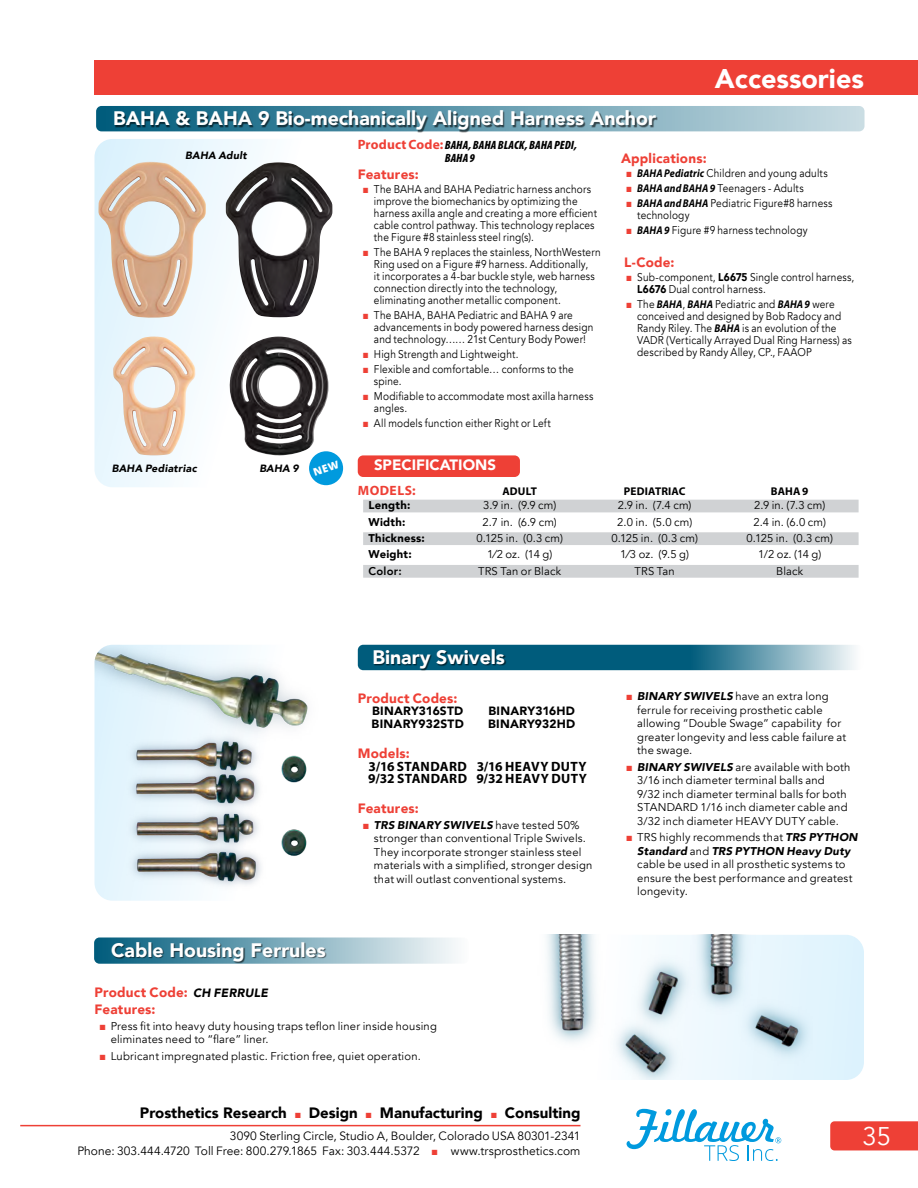
<style>
.page{position:relative;width:918px;height:1188px;background:#fff}
.page>*{position:absolute;margin:0;border:0;box-sizing:border-box;transform-origin:0 0}
.t1{font:900 27px "Avenir";color:#fff}
.t2{font:25.5px "Avenir";color:#fff}
.t3{font:900 19.5px "Avenir";color:#fff}
.t4{font:900 15px "Avenir";color:#000}
.t5{font:900 15px "Avenir";color:#fff}
.t6{font:900 13.5px/17.1px "Avenir";letter-spacing:.015em;color:#ee4036}
.t7{font:700 13.5px/12.8px "Myriad Pro";letter-spacing:.025em;color:#000}
.t8{font:700 13.5px "Myriad Pro";letter-spacing:.035em;color:#ee4036}
.t9{font:12px/15px "Avenir";letter-spacing:.005em;color:#000;text-align:right}
.t10{font:900 12px "Avenir";letter-spacing:.02em;color:#000}
.t11{font:italic 900 condensed 12px/12.8px "Myriad Pro";letter-spacing:.01em;color:#000}
.t12{font:11.25px/12px "Avenir";letter-spacing:.02em;color:#000;scale:.9 1}
.t13{font:11.25px/13.5px "Avenir";letter-spacing:.02em;color:#000}
.t14{font:900 11.25px "Avenir";letter-spacing:.025em;color:#000}
.t15{font:700 11.25px "Myriad Pro";letter-spacing:.01em;color:#000}
.t16{font:800 11.25px "Avenir";letter-spacing:.025em;color:#000}
.t17{font:italic 900 10.5px "Avenir";letter-spacing:.015em;color:#000}
.s1{font-weight:700;font-style:normal;font-stretch:normal;font-size:13.5px;color:#ee4036}
.s2{color:#ee4036}
.s3{font-family:"Myriad Pro";font-weight:700;font-style:italic}
.s4{font-weight:900}
.s5{font-weight:900;font-style:italic}
.s6{font-style:italic;font-size:12px;color:#000}
</style>
<div class="page">
<svg style="left:94px;top:139px;width:243px;height:348px"></svg>
<div style="left:813px;top:935px;width:51px;height:145px;background:#dff3fd"></div>
<img style="left:546px;top:935px;width:267px;height:145px">
<div style="left:94px;top:938px;width:375px;height:26px;background:linear-gradient(to right,#005a7a,#fcfdfd);border-radius:5px"></div>
<div style="left:112px;top:943px;width:215px;height:21px;background:#000;opacity:.6"></div>
<svg style="left:358px;top:645px;width:506px;height:25px;background:#367e97"></svg>
<div style="left:374px;top:650px;width:132px;height:21px;background:#000;opacity:.6"></div>
<div style="left:96px;top:106px;width:769px;height:25px;background:linear-gradient(to right,#005a7b,#cadde3);border-radius:5px"></div>
<div style="left:115px;top:111px;width:543px;height:21px;background:#000;opacity:.6"></div>
<div style="left:358px;top:455px;width:162px;height:22px;background:#ee4036;border-radius:5px"></div>
<div style="left:363px;top:500px;width:496px;height:12px;background:#d0d2d4"></div>
<div style="left:363px;top:532px;width:496px;height:13px;background:#d0d2d4"></div>
<div style="left:363px;top:565px;width:496px;height:13px;background:#d0d2d4"></div>
<img style="left:228px;top:337px;width:101px;height:118px">
<img style="left:226px;top:162px;width:106px;height:155px">
<img style="left:98px;top:162px;width:108px;height:156px">
<img style="left:113px;top:336px;width:82px;height:120px">
<img style="left:94px;top:645px;width:214px;height:256px">
<hr style="left:20px;top:1125px;width:560px;height:1px;background:#ee4036">
<div style="left:830px;top:1121px;width:88px;height:29px;background:#ee4036"></div>
<svg style="left:627px;top:1109px;width:154px;height:52px"></svg>
<div style="left:94px;top:61px;width:824px;height:34px;background:#ee4036"></div>
<div style="left:309px;top:451px;width:34px;height:34px;background:#009ade;border-radius:50%"></div>
<h1 class="t1" style="left:715px;top:55px;width:151px">Accessories</h1>
<h3 class="t3" style="left:113px;top:102px;width:544px">BAHA &amp; BAHA 9 Bio-mechanically Aligned Harness Anchor</h3>
<p class="t11" style="left:445px;top:139px;width:134px;text-indent:-87px"><span class="s1">Product Code:</span>BAHA, BAHA BLACK, BAHA PEDI,<br>BAHA 9</p>
<p class="t6" style="left:358px;top:166px;width:63px">Features:</p>
<p class="t12" style="left:374px;top:184px;width:249px;text-indent:-11px"><span class="s2">■</span> The BAHA and BAHA Pediatric harness anchors improve the biomechanics by optimizing the harness axilla angle and creating a more efficient cable control pathway. This technology replaces the Figure #8 stainless steel ring(s).</p>
<p class="t12" style="left:374px;top:247px;width:253px;text-indent:-11px"><span class="s2">■</span> The BAHA 9 replaces the stainless, NorthWestern Ring used on a Figure #9 harness. Additionally,<br>it incorporates a 4-bar buckle style, web harness connection directly into the technology, eliminating another metallic component.</p>
<p class="t12" style="left:374px;top:310px;width:245px;text-indent:-11px"><span class="s2">■</span> The BAHA, BAHA Pediatric and BAHA 9 are advancements in body powered harness design and technology…… 21st Century Body Power!</p>
<p class="t12" style="left:363px;top:349px;width:174px"><span class="s2">■</span> High Strength and Lightweight.</p>
<p class="t12" style="left:374px;top:364px;width:224px;text-indent:-11px"><span class="s2">■</span> Flexible and comfortable… conforms to the spine.</p>
<p class="t12" style="left:374px;top:391px;width:245px;text-indent:-11px"><span class="s2">■</span> Modifiable to accommodate most axilla harness angles.</p>
<p class="t12" style="left:363px;top:418px;width:210px"><span class="s2">■</span> All models function either Right or Left</p>
<p class="t17" style="left:185px;top:146px;width:63px">BAHA Adult</p>
<p class="t6" style="left:621px;top:149px;width:87px">Applications:</p>
<p class="t12" style="left:626px;top:167px;width:225px"><span class="s2">■</span> <span class="s3">BAHA Pediatric</span> Children and young adults</p>
<p class="t12" style="left:626px;top:182px;width:199px"><span class="s2">■</span> <span class="s3">BAHA and BAHA 9</span> Teenagers - Adults</p>
<p class="t12" style="left:637px;top:197px;width:219px;text-indent:-11px"><span class="s2">■</span> <span class="s3">BAHA and BAHA</span> Pediatric Figure#8 harness technology</p>
<p class="t12" style="left:626px;top:224px;width:203px"><span class="s2">■</span> <span class="s3">BAHA 9</span> Figure #9 harness technology</p>
<p class="t6" style="left:624px;top:253px;width:52px">L-Code:</p>
<p class="t12" style="left:637px;top:271px;width:243px;text-indent:-11px"><span class="s2">■</span> Sub-component, <span class="s4">L6675</span> Single control harness,<br><span class="s4">L6676</span> Dual control harness.</p>
<p class="t12" style="left:637px;top:298px;width:240px;text-indent:-11px"><span class="s2">■</span> The <span class="s3">BAHA</span>, <span class="s3">BAHA</span> Pediatric and <span class="s3">BAHA 9</span> were conceived and designed by Bob Radocy and Randy Riley. The <span class="s3">BAHA</span> is an evolution of the VADR (Vertically Arrayed Dual Ring Harness) as described by Randy Alley, CP., FAAOP</p>
<p class="t17" style="left:112px;top:460px;width:86px">BAHA Pediatriac</p>
<p class="t17" style="left:259px;top:460px;width:41px">BAHA 9</p>
<h3 class="t3" style="left:111px;top:934px;width:216px">Cable Housing Ferrules</h3>
<h3 class="t5" style="left:374px;top:452px;width:123px">SPECIFICATIONS</h3>
<p class="t8" style="left:358px;top:482px;width:59px">MODELS:</p>
<p class="t15" style="left:502px;top:484px;width:36px">ADULT</p>
<p class="t15" style="left:624px;top:484px;width:63px">PEDIATRIAC</p>
<p class="t15" style="left:771px;top:484px;width:39px">BAHA 9</p>
<p class="t14" style="left:369px;top:496px;width:44px">Length:</p>
<p class="t13" style="left:483px;top:499px;width:75px">3.9 in. (9.9 cm)</p>
<p class="t13" style="left:618px;top:499px;width:75px">2.9 in. (7.4 cm)</p>
<p class="t13" style="left:754px;top:499px;width:73px">2.9 in. (7.3 cm)</p>
<p class="t14" style="left:369px;top:512px;width:39px">Width:</p>
<p class="t13" style="left:483px;top:515px;width:76px">2.7 in. (6.9 cm)</p>
<p class="t13" style="left:617px;top:515px;width:77px">2.0 in. (5.0 cm)</p>
<p class="t13" style="left:754px;top:515px;width:74px">2.4 in. (6.0 cm)</p>
<p class="t14" style="left:369px;top:529px;width:58px">Thickness:</p>
<p class="t13" style="left:476px;top:532px;width:88px">0.125 in. (0.3 cm)</p>
<p class="t13" style="left:611px;top:532px;width:88px">0.125 in. (0.3 cm)</p>
<p class="t13" style="left:746px;top:532px;width:88px">0.125 in. (0.3 cm)</p>
<p class="t14" style="left:369px;top:545px;width:45px">Weight:</p>
<p class="t13" style="left:487px;top:548px;width:67px">1⁄2 oz. (14 g)</p>
<p class="t13" style="left:620px;top:548px;width:70px">1⁄3 oz. (9.5 g)</p>
<p class="t13" style="left:758px;top:548px;width:65px">1/2 oz. (14 g)</p>
<p class="t16" style="left:369px;top:562px;width:35px">Color:</p>
<p class="t13" style="left:478px;top:564px;width:85px">TRS Tan or Black</p>
<p class="t13" style="left:635px;top:564px;width:42px">TRS Tan</p>
<p class="t13" style="left:776px;top:564px;width:29px">Black</p>
<h3 class="t3" style="left:372px;top:641px;width:134px">Binary Swivels</h3>
<p class="t6" style="left:358px;top:689px;width:101px">Product Codes:</p>
<p class="t10" style="left:372px;top:701px;width:93px">BINARY316STD</p>
<p class="t10" style="left:488px;top:701px;width:88px">BINARY316HD</p>
<p class="t10" style="left:372px;top:714px;width:94px">BINARY932STD</p>
<p class="t10" style="left:488px;top:714px;width:89px">BINARY932HD</p>
<p class="t6" style="left:358px;top:744px;width:54px">Models:</p>
<p class="t7" style="left:368px;top:759px;width:220px">3/16 STANDARD 3/16 HEAVY DUTY<br>9/32 STANDARD 9/32 HEAVY DUTY</p>
<p class="t6" style="left:358px;top:800px;width:63px">Features:</p>
<p class="t13" style="left:374px;top:818px;width:220px;text-indent:-11px"><span class="s2">■</span> <span class="s5">TRS BINARY SWIVELS</span> have tested 50% stronger than conventional Triple Swivels.<br>They incorporate stronger stainless steel materials with a simplified, stronger design that will outlast conventional systems.</p>
<p class="t13" style="left:637px;top:690px;width:210px;text-indent:-11px"><span class="s2">■</span> <span class="s5">BINARY SWIVELS</span> have an extra long ferrule for receiving prosthetic cable allowing “Double Swage” capability for greater longevity and less cable failure at the swage.</p>
<p class="t13" style="left:637px;top:760px;width:215px;text-indent:-11px"><span class="s2">■</span> <span class="s5">BINARY SWIVELS</span> are available with both 3/16 inch diameter terminal balls and 9/32 inch diameter terminal balls for both STANDARD 1/16 inch diameter cable and 3/32 inch diameter HEAVY DUTY cable.</p>
<p class="t13" style="left:637px;top:831px;width:222px;text-indent:-11px"><span class="s2">■</span> TRS highly recommends that <span class="s5">TRS PYTHON Standard</span> and <span class="s5">TRS PYTHON Heavy Duty </span>cable be used in all prosthetic systems to ensure the best performance and greatest longevity.</p>
<p class="t6" style="left:94px;top:983px;width:175px">Product Code: <span class="s6">CH FERRULE<br></span>Features:</p>
<p class="t13" style="left:111px;top:1019px;width:328px;text-indent:-11px"><span class="s2">■</span> Press fit into heavy duty housing traps teflon liner inside housing eliminates need to “flare” liner.</p>
<p class="t13" style="left:100px;top:1049px;width:322px"><span class="s2">■</span> Lubricant impregnated plastic. Friction free, quiet operation.</p>
<h3 class="t4" style="left:140px;top:1099px;width:148px">Prosthetics Research</h3>
<h3 class="t4" style="left:295px;top:1099px;width:64px"><span class="s2">■</span> Design</h3>
<h3 class="t4" style="left:366px;top:1099px;width:118px"><span class="s2">■</span> Manufacturing</h3>
<h3 class="t4" style="left:491px;top:1099px;width:91px"><span class="s2">■</span> Consulting</h3>
<p class="t9" style="left:77px;top:1129px;width:505px">3090 Sterling Circle, Studio A, Boulder, Colorado USA 80301-2341<br>Phone: 303.444.4720 Toll Free: 800.279.1865 Fax: 303.444.5372 <span class="s2">■</span> www.trsprosthetics.com</p>
<h2 class="t2" style="left:863px;top:1121px;width:30px">35</h2>
</div>
